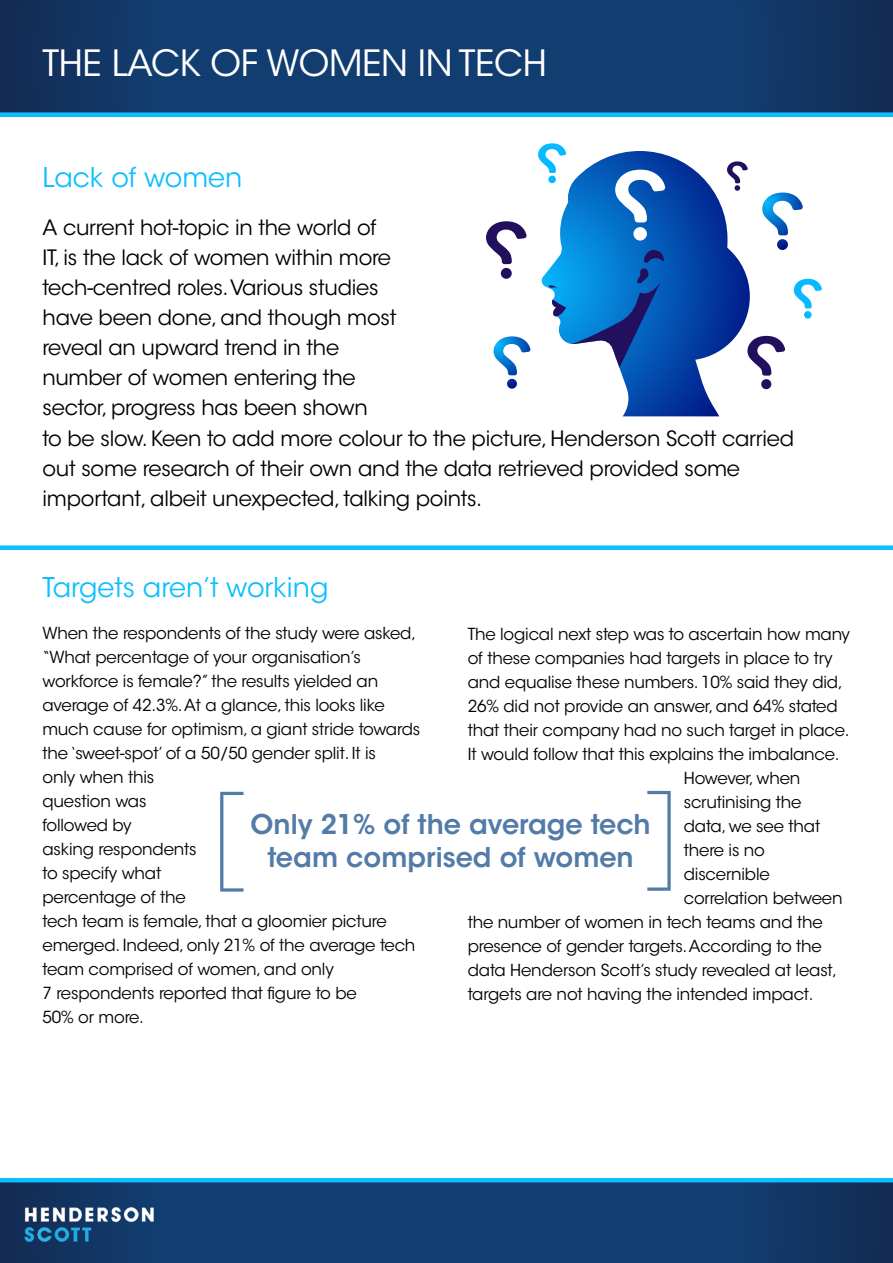
<style>
.page{position:relative;width:893px;height:1263px;background:#fff}
.page>*{position:absolute;margin:0;border:0;box-sizing:border-box;transform-origin:0 0}
.t1{font:200 108px "ITC Avant Garde Std";color:#527ba8}
.t2{font:36px "ITC Avant Garde Std";letter-spacing:-.01em;color:#fff}
.t3{font:600 27px "ITC Avant Garde Std";color:#527ba8}
.t4{font:27px "ITC Avant Garde Std";color:#0ebfff}
.t5{font:21px/30px "ITC Avant Garde Std";letter-spacing:-.01em;color:#000}
.t6{font:16.5px/24px "ITC Avant Garde Std";letter-spacing:-.01em;color:#010202}
</style>
<div class="page">
<svg style="left:0;top:0;width:893px;height:112px;background:#12396a"></svg>
<div style="left:0;top:112px;width:893px;height:5px;background:#0ebfff"></div>
<div style="left:0;top:545px;width:893px;height:5px;background:#0ebfff"></div>
<svg style="left:0;top:1182px;width:893px;height:81px;background:#123b6c"></svg>
<hr style="left:0;top:1178px;width:893px;height:4px;background:#0ebfff">
<img style="left:11px;top:1195px;width:156px;height:59px">
<svg style="left:541px;top:151px;width:209px;height:265px"></svg>
<svg style="left:615px;top:170px;width:50px;height:71px"></svg>
<svg style="left:762px;top:193px;width:41px;height:57px"></svg>
<svg style="left:486px;top:221px;width:41px;height:58px"></svg>
<svg style="left:794px;top:279px;width:28px;height:40px"></svg>
<svg style="left:727px;top:161px;width:21px;height:30px"></svg>
<svg style="left:747px;top:336px;width:38px;height:53px"></svg>
<svg style="left:538px;top:143px;width:28px;height:40px"></svg>
<svg style="left:494px;top:336px;width:37px;height:53px"></svg>
<svg style="left:549px;top:250px;width:115px;height:118px"></svg>
<h2 class="t2" style="left:43px;top:41px;width:506px">THE LACK OF WOMEN IN TECH</h2>
<h3 class="t4" style="left:43px;top:161px;width:201px">Lack of women</h3>
<p class="t5" style="left:43px;top:213px;width:355px">A current hot-topic in the world of<br>IT, is the lack of women within more tech-centred roles. Various studies have been done, and though most reveal an upward trend in the number of women entering the sector, progress has been shown</p>
<p class="t5" style="left:43px;top:424px;width:753px">to be slow. Keen to add more colour to the picture, Henderson Scott carried out some research of their own and the data retrieved provided some important, albeit unexpected, talking points.</p>
<h3 class="t4" style="left:43px;top:571px;width:287px">Targets aren’t working</h3>
<p class="t6" style="left:43px;top:621px;width:379px">When the respondents of the study were asked, “What percentage of your organisation’s workforce is female?” the results yielded an average of 42.3%. At a glance, this looks like much cause for optimism, a giant stride towards the ‘sweet-spot’ of a 50/50 gender split. It is<br>only when this<br>question was<br>followed by<br>asking respondents<br>to specify what<br>percentage of the<br>tech team is female, that a gloomier picture emerged. Indeed, only 21% of the average tech team comprised of women, and only<br>7 respondents reported that figure to be<br>50% or more.</p>
<p class="t6" style="left:468px;top:622px;width:384px">The logical next step was to ascertain how many</p>
<p class="t6" style="left:468px;top:646px;width:366px">of these companies had targets in place to try</p>
<p class="t6" style="left:468px;top:670px;width:377px">and equalise these numbers. 10% said they did,</p>
<p class="t6" style="left:468px;top:694px;width:371px">26% did not provide an answer, and 64% stated</p>
<p class="t6" style="left:468px;top:718px;width:383px">that their company had no such target in place.</p>
<p class="t6" style="left:468px;top:742px;width:373px">It would follow that this explains the imbalance.</p>
<p class="t6" style="left:684px;top:766px;width:118px">However, when</p>
<p class="t6" style="left:684px;top:790px;width:119px">scrutinising the</p>
<p class="t6" style="left:684px;top:814px;width:138px">data, we see that</p>
<p class="t6" style="left:684px;top:838px;width:83px">there is no</p>
<p class="t6" style="left:684px;top:862px;width:88px">discernible</p>
<p class="t6" style="left:684px;top:886px;width:160px">correlation between</p>
<p class="t6" style="left:468px;top:910px;width:356px">the number of women in tech teams and the</p>
<p class="t6" style="left:468px;top:934px;width:356px">presence of gender targets. According to the</p>
<p class="t6" style="left:468px;top:958px;width:371px">data Henderson Scott’s study revealed at least,</p>
<p class="t6" style="left:468px;top:982px;width:347px">targets are not having the intended impact.</p>
<h1 class="t1" style="left:686px;top:913px;width:47px;rotate:-180deg">[</h1>
<h1 class="t1" style="left:205px;top:769px;width:47px">[</h1>
<h3 class="t3" style="left:251px;top:807px;width:402px">Only 21% of the average tech</h3>
<h3 class="t3" style="left:268px;top:839px;width:368px">team comprised of women</h3>
</div>
